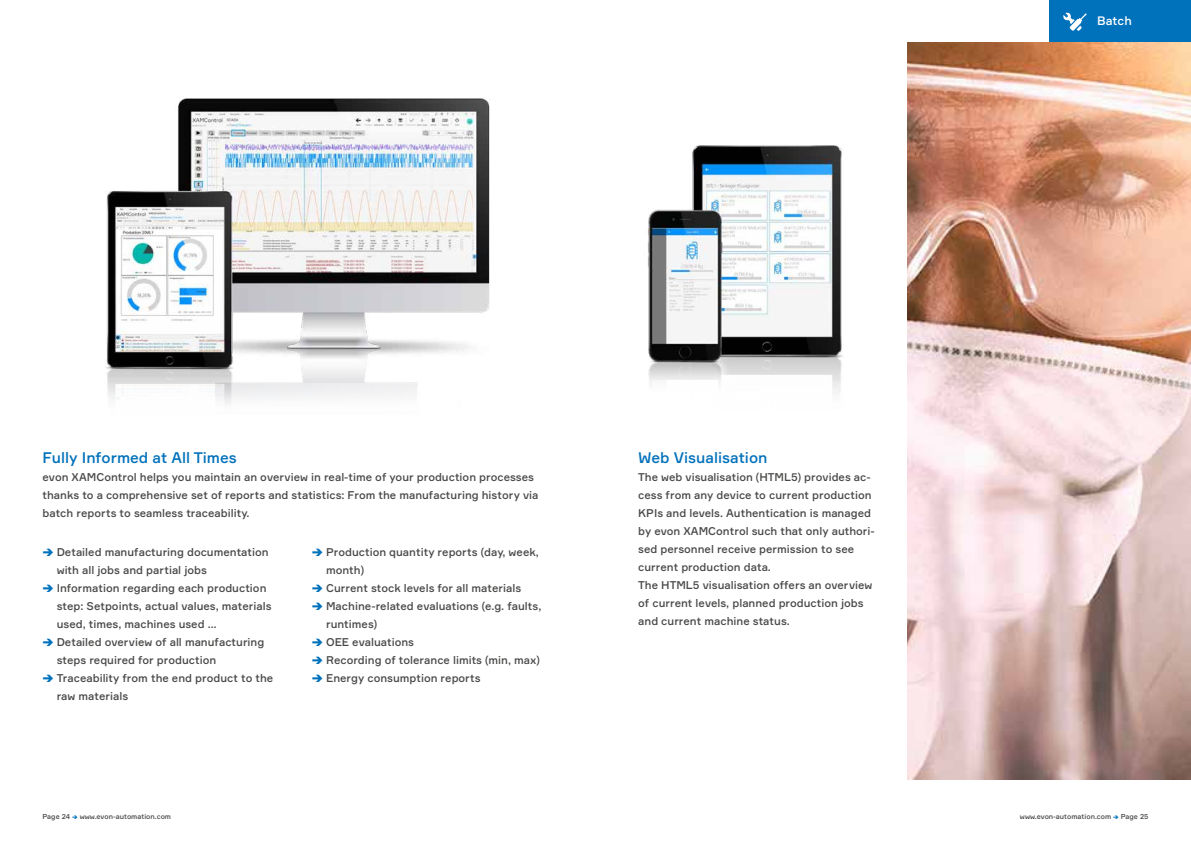
<style>
.page{position:relative;width:1191px;height:842px;background:#fff}
.page>*{position:absolute;margin:0;border:0;box-sizing:border-box;transform-origin:0 0}
.t1{font:500 15px "Formular";color:#0071bb}
.t2{font:500 12px "Formular";color:#fff}
.t3{font:500 11px/18px "Formular";color:#494948}
.t4{font:500 7px "Formular";color:#494948}
.s1{font-weight:900;font-size:14px;color:#0071bb}
.s2{font-weight:900;color:#0071bb}
</style>
<div class="page">
<img style="left:648px;top:145px;width:195px;height:248px">
<img style="left:106px;top:98px;width:384px;height:307px">
<div style="left:1049px;top:0;width:142px;height:43px;background:#0071bb"></div>
<svg style="left:1063px;top:12px;width:24px;height:19px"></svg>
<img style="left:907px;top:42px;width:284px;height:738px">
<h1 class="t1" style="left:43px;top:448px;width:196px">Fully Informed at All Times</h1>
<p class="t3" style="left:43px;top:468px;width:497px">evon XAMControl helps you maintain an overview in real-time of your production processes thanks to a comprehensive set of reports and statistics: From the manufacturing history via batch reports to seamless traceability.</p>
<p class="t3" style="left:326px;top:543px;width:214px;text-indent:-14px"><span class="s1">→</span> Production quantity reports (day, week, month)</p>
<p class="t3" style="left:312px;top:579px;width:211px"><span class="s1">→</span> Current stock levels for all materials</p>
<p class="t3" style="left:326px;top:597px;width:217px;text-indent:-14px"><span class="s1">→</span> Machine-related evaluations (e.g. faults, runtimes)</p>
<p class="t3" style="left:312px;top:633px;width:104px"><span class="s1">→</span> OEE evaluations</p>
<p class="t3" style="left:312px;top:651px;width:229px"><span class="s1">→</span> Recording of tolerance limits (min, max)</p>
<p class="t3" style="left:312px;top:669px;width:170px"><span class="s1">→</span> Energy consumption reports</p>
<p class="t3" style="left:57px;top:543px;width:213px;text-indent:-14px"><span class="s1">→</span> Detailed manufacturing documentation with all jobs and partial jobs</p>
<p class="t3" style="left:57px;top:579px;width:216px;text-indent:-14px"><span class="s1">→</span> Information regarding each production step: Setpoints, actual values, materials used, times, machines used …</p>
<p class="t3" style="left:57px;top:633px;width:209px;text-indent:-14px"><span class="s1">→</span> Detailed overview of all manufacturing steps required for production</p>
<p class="t3" style="left:57px;top:669px;width:218px;text-indent:-14px"><span class="s1">→</span> Traceability from the end product to the raw materials</p>
<h1 class="t1" style="left:638px;top:448px;width:131px">Web Visualisation</h1>
<p class="t3" style="left:638px;top:468px;width:238px">The web visualisation (HTML5) provides ac&shy;cess from any device to current production KPIs and levels. Authentication is managed by evon XAMControl such that only authori&shy;sed personnel receive permission to see current production data.<br>The HTML5 visualisation offers an overview of current levels, planned production jobs and current machine status.</p>
<p class="t2" style="left:1097px;top:14px;width:36px">Batch</p>
<p class="t4" style="left:43px;top:812px;width:130px">Page 24 <span class="s2">→</span> www.evon-automation.com</p>
<p class="t4" style="left:1020px;top:812px;width:130px">www.evon-automation.com <span class="s2">→</span> Page 25</p>
</div>
